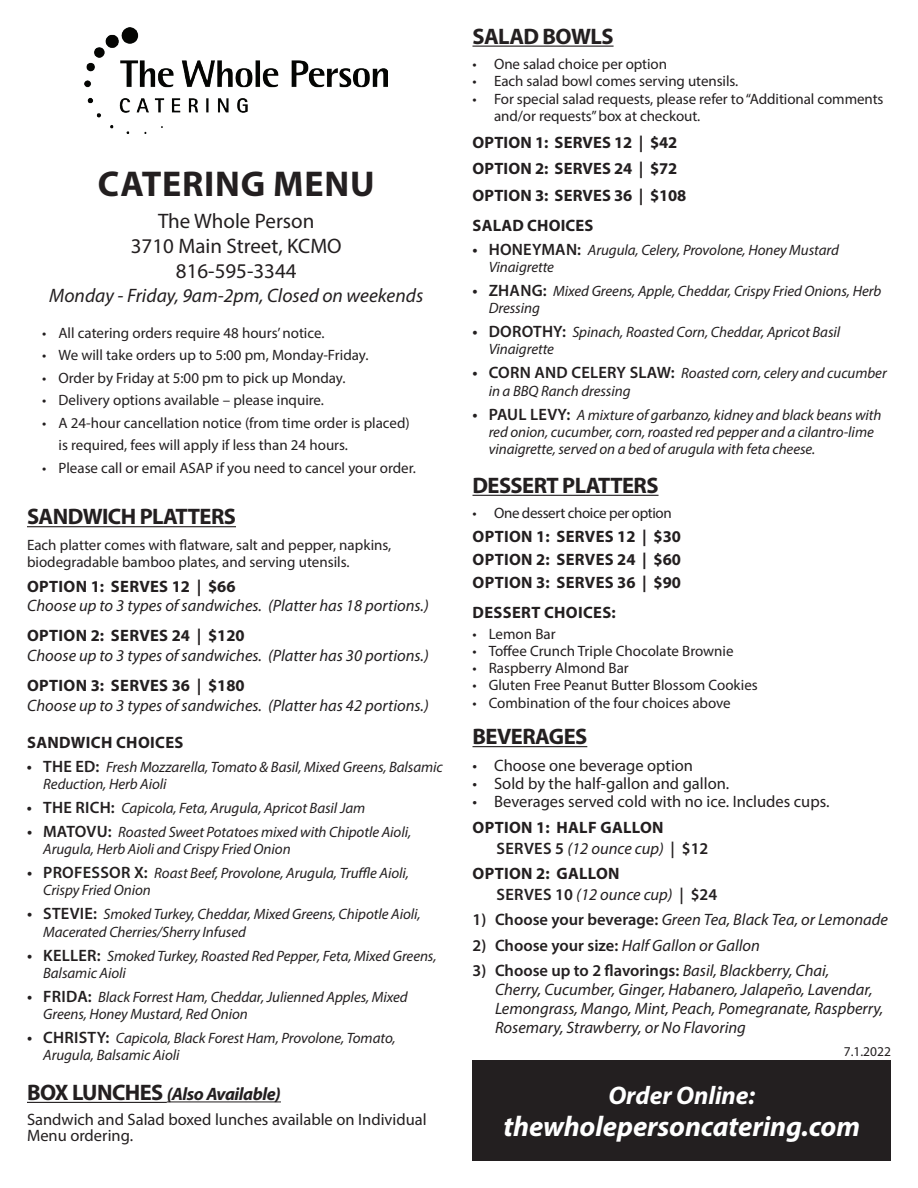
<style>
.page{position:relative;width:918px;height:1188px;background:#fff}
.page>*{position:absolute;margin:0;border:0;box-sizing:border-box;transform-origin:0 0}
.t1{font:700 36px "Myriad Pro";letter-spacing:.02em;color:#231f20}
.t2{font:italic 700 28.5px "Myriad Pro";letter-spacing:-.005em;color:#fff}
.t3{font:italic 700 25.5px "Myriad Pro";letter-spacing:-.005em;color:#fff}
.t4{font:700 22.5px "Myriad Pro";letter-spacing:-.025em;color:#231f20}
.t5{font:21px/25.2px "Myriad Pro";color:#231f20;text-align:center}
.t6{font:italic 19.5px "Myriad Pro";color:#231f20}
.t7{font:italic 700 18px "Myriad Pro";letter-spacing:-.025em;color:#231f20}
.t8{font:italic 16.5px/18.8px "Myriad Pro";color:#231f20}
.t9{font:700 16.5px/26.5px "Myriad Pro";letter-spacing:.02em;color:#231f20}
.t10{font:16.5px/16.5px "Myriad Pro";color:#231f20}
.t11{font:italic 15px/17.2px "Myriad Pro";letter-spacing:-.005em;color:#231f20}
.t12{font:15px/17.2px "Myriad Pro";color:#231f20}
.t13{font:15px "Myriad Pro";letter-spacing:-.025em;color:#231f20}
.t14{font:13.5px "Myriad Pro";color:#231f20}
.s1{font-weight:600;font-style:normal;font-size:16.5px}
.s2{font-style:normal;font-size:22.5px}
.s3{font-weight:600}
.s4{font-weight:400;font-style:italic}
.s5{font-weight:600;font-style:normal}
</style>
<div class="page">
<hr style="left:27px;top:526px;width:209px;height:1px;background:#231f20">
<hr style="left:27px;top:1102px;width:140px;height:1px;background:#231f20">
<hr style="left:167px;top:1101px;width:114px;height:1px;background:#231f20">
<hr style="left:472px;top:46px;width:142px;height:1px;background:#231f20">
<hr style="left:472px;top:495px;width:187px;height:1px;background:#231f20">
<hr style="left:472px;top:746px;width:115px;height:1px;background:#231f20">
<img style="left:85px;top:27px;width:303px;height:107px">
<div style="left:472px;top:1061px;width:419px;height:100px;background:#231f20"></div>
<h1 class="t1" style="left:98px;top:160px;width:278px">CATERING MENU</h1>
<h3 class="t5" style="left:131px;top:208px;width:212px">The Whole Person<br>3710 Main Street, KCMO<br>816-595-3344</h3>
<h3 class="t6" style="left:49px;top:283px;width:376px">Monday - Friday, 9am-2pm, Closed on weekends</h3>
<p class="t12" style="left:42px;top:324px;width:284px">• All catering orders require 48 hours’ notice.</p>
<p class="t12" style="left:42px;top:346px;width:328px">• We will take orders up to 5:00 pm, Monday-Friday.</p>
<p class="t12" style="left:42px;top:369px;width:305px">• Order by Friday at 5:00 pm to pick up Monday.</p>
<p class="t12" style="left:42px;top:391px;width:284px">• Delivery options available – please inquire.</p>
<p class="t12" style="left:58px;top:411px;width:353px;line-height:22.5px;text-indent:-16px">• A 24-hour cancellation notice (from time order is placed) is required, fees will apply if less than 24 hours.</p>
<p class="t12" style="left:42px;top:459px;width:376px">• Please call or email ASAP if you need to cancel your order.</p>
<h3 class="t4" style="left:27px;top:502px;width:211px">SANDWICH PLATTERS</h3>
<p class="t12" style="left:27px;top:536px;width:366px">Each platter comes with flatware, salt and pepper, napkins, biodegradable bamboo plates, and serving utensils.</p>
<p class="t9" style="left:27px;top:572px;width:210px">OPTION 1: SERVES 12 | $66</p>
<p class="t8" style="left:27px;top:596px;width:403px">Choose up to 3 types of sandwiches. (Platter has 18 portions.)</p>
<p class="t9" style="left:27px;top:622px;width:219px">OPTION 2: SERVES 24 | $120</p>
<p class="t8" style="left:27px;top:646px;width:403px">Choose up to 3 types of sandwiches. (Platter has 30 portions.)</p>
<p class="t9" style="left:27px;top:672px;width:219px">OPTION 3: SERVES 36 | $180</p>
<p class="t8" style="left:27px;top:696px;width:403px">Choose up to 3 types of sandwiches. (Platter has 42 portions.)</p>
<p class="t9" style="left:27px;top:728px;width:158px">SANDWICH CHOICES</p>
<p class="t11" style="left:43px;top:758px;width:401px;text-indent:-16px"><span class="s1">• THE ED:</span> Fresh Mozzarella, Tomato &amp; Basil, Mixed Greens, Balsamic<br>Reduction, Herb Aioli</p>
<p class="t11" style="left:27px;top:799px;width:340px"><span class="s1">• THE RICH:</span> Capicola, Feta, Arugula, Apricot Basil Jam</p>
<p class="t11" style="left:43px;top:823px;width:370px;text-indent:-16px"><span class="s1">• MATOVU:</span> Roasted Sweet Potatoes mixed with Chipotle Aioli,<br>Arugula, Herb Aioli and Crispy Fried Onion</p>
<p class="t11" style="left:43px;top:864px;width:367px;text-indent:-16px"><span class="s1">• PROFESSOR X:</span> Roast Beef, Provolone, Arugula, Truffle Aioli,<br>Crispy Fried Onion</p>
<p class="t11" style="left:43px;top:905px;width:379px;text-indent:-16px"><span class="s1">• STEVIE:</span> Smoked Turkey, Cheddar, Mixed Greens, Chipotle Aioli,<br>Macerated Cherries/Sherry Infused</p>
<p class="t11" style="left:43px;top:947px;width:395px;text-indent:-16px"><span class="s1">• KELLER:</span> Smoked Turkey, Roasted Red Pepper, Feta, Mixed Greens,<br>Balsamic Aioli</p>
<p class="t11" style="left:43px;top:988px;width:366px;text-indent:-16px"><span class="s1">• FRIDA:</span> Black Forrest Ham, Cheddar, Julienned Apples, Mixed<br>Greens, Honey Mustard, Red Onion</p>
<p class="t11" style="left:43px;top:1029px;width:354px;text-indent:-16px"><span class="s1">• CHRISTY:</span> Capicola, Black Forest Ham, Provolone, Tomato,<br>Arugula, Balsamic Aioli</p>
<p class="t7" style="left:27px;top:1082px;width:255px"><span class="s2">BOX LUNCHES</span> (Also Available)</p>
<p class="t10" style="left:27px;top:1111px;width:401px">Sandwich and Salad boxed lunches available on Individual<br>Menu ordering.</p>
<h3 class="t4" style="left:472px;top:22px;width:143px">SALAD BOWLS</h3>
<p class="t12" style="left:472px;top:55px;width:196px">• One salad choice per option</p>
<p class="t12" style="left:472px;top:73px;width:267px">• Each salad bowl comes serving utensils.</p>
<p class="t12" style="left:494px;top:90px;width:391px;text-indent:-22px">• For special salad requests, please refer to “Additional comments and/or requests” box at checkout.</p>
<p class="t9" style="left:473px;top:128px;width:215px">OPTION 1: SERVES 12 | $42<br>OPTION 2: SERVES 24 | $72<br>OPTION 3: SERVES 36 | $108</p>
<p class="t9" style="left:473px;top:211px;width:122px">SALAD CHOICES</p>
<p class="t11" style="left:489px;top:241px;width:352px;text-indent:-16px"><span class="s1">• HONEYMAN:</span> Arugula, Celery, Provolone, Honey Mustard<br>Vinaigrette</p>
<p class="t11" style="left:489px;top:282px;width:394px;text-indent:-16px"><span class="s1">• ZHANG:</span> Mixed Greens, Apple, Cheddar, Crispy Fried Onions, Herb<br>Dressing</p>
<p class="t11" style="left:489px;top:323px;width:353px;text-indent:-16px"><span class="s1">• DOROTHY:</span> Spinach, Roasted Corn, Cheddar, Apricot Basil<br>Vinaigrette</p>
<p class="t11" style="left:489px;top:364px;width:400px;text-indent:-16px"><span class="s1">• CORN AND CELERY SLAW:</span> Roasted corn, celery and cucumber in a BBQ Ranch dressing</p>
<p class="t11" style="left:489px;top:406px;width:394px;text-indent:-16px"><span class="s1">• PAUL LEVY:</span> A mixture of garbanzo, kidney and black beans with red onion, cucumber, corn, roasted red pepper and a cilantro-lime vinaigrette, served on a bed of arugula with feta cheese.</p>
<h3 class="t4" style="left:472px;top:471px;width:188px">DESSERT PLATTERS</h3>
<p class="t13" style="left:472px;top:504px;width:201px">• One dessert choice per option</p>
<p class="t9" style="left:473px;top:524px;width:210px;line-height:23.2px;text-align:justify">OPTION 1: SERVES 12 | $30<br>OPTION 2: SERVES 24 | $60<br>OPTION 3: SERVES 36 | $90</p>
<p class="t9" style="left:473px;top:599px;width:145px">DESSERT CHOICES:</p>
<p class="t12" style="left:472px;top:625px;width:85px">• Lemon Bar</p>
<p class="t12" style="left:472px;top:642px;width:263px">• Toffee Crunch Triple Chocolate Brownie</p>
<p class="t12" style="left:472px;top:659px;width:158px">• Raspberry Almond Bar</p>
<p class="t12" style="left:472px;top:677px;width:287px">• Gluten Free Peanut Butter Blossom Cookies</p>
<p class="t12" style="left:472px;top:694px;width:260px">• Combination of the four choices above</p>
<h3 class="t4" style="left:472px;top:722px;width:116px">BEVERAGES</h3>
<p class="t10" style="left:472px;top:756px;width:222px">• Choose one beverage option</p>
<p class="t10" style="left:472px;top:774px;width:258px">• Sold by the half-gallon and gallon.</p>
<p class="t10" style="left:472px;top:792px;width:359px">• Beverages served cold with no ice. Includes cups.</p>
<p class="t9" style="left:497px;top:816px;width:213px;line-height:21.3px;text-indent:-24px">OPTION 1: HALF GALLON<br><span class="s3">SERVES 5</span> <span class="s4">(12 ounce cup)</span> <span class="s3">| $12</span></p>
<p class="t9" style="left:497px;top:862px;width:222px;line-height:21.3px;text-indent:-24px">OPTION 2: GALLON<br><span class="s3">SERVES 10</span> <span class="s4">(12 ounce cup)</span> <span class="s3">| $24</span></p>
<p class="t8" style="left:472px;top:910px;width:417px"><span class="s5">1) Choose your beverage:</span> Green Tea, Black Tea, or Lemonade</p>
<p class="t8" style="left:472px;top:936px;width:289px"><span class="s5">2) Choose your size:</span> Half Gallon or Gallon</p>
<p class="t8" style="left:495px;top:961px;width:390px;text-indent:-23px"><span class="s5">3) Choose up to 2 flavorings:</span> Basil, Blackberry, Chai,<br>Cherry, Cucumber, Ginger, Habanero, Jalapeño, Lavendar, Lemongrass, Mango, Mint, Peach, Pomegranate, Raspberry, Rosemary, Strawberry, or No Flavoring</p>
<p class="t14" style="left:844px;top:1043px;width:49px">7.1.2022</p>
<h3 class="t3" style="left:608px;top:1079px;width:148px">Order Online:</h3>
<h2 class="t2" style="left:503px;top:1108px;width:358px">thewholepersoncatering.com</h2>
</div>
